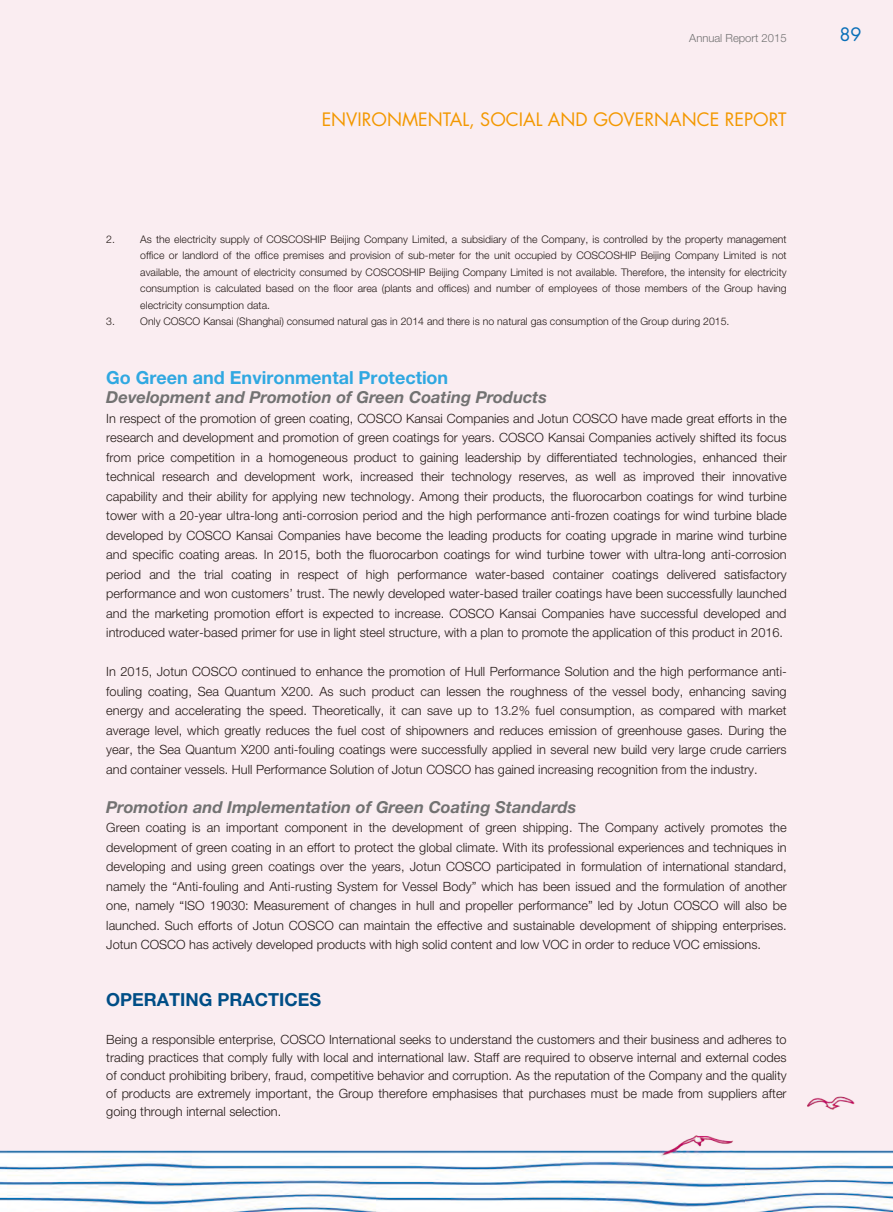
<style>
.page{position:relative;width:893px;height:1212px;background:#faedf1}
.page>*{position:absolute;margin:0;border:0;box-sizing:border-box;transform-origin:0 0}
.t1{font:18px "Futura Std";color:#f39800}
.t2{font:700 18px "Helvetica Neue LT Std";color:#30a8e1}
.t3{font:700 18px "Helvetica Neue LT Std";color:#004e86}
.t4{font:18px "Futura Std";color:#096fb8}
.t5{font:italic 700 16.5px "Helvetica Neue LT Std";color:#727272}
.t6{font:300 12.75px/19.5px "Helvetica Neue LT Std";color:#231916;text-align:justify}
.t7{font:300 11.25px "Helvetica Neue LT Std";color:#727272}
.t8{font:300 10.5px/16.5px "Helvetica Neue LT Std";color:#231916;text-align:justify}
</style>
<div class="page">
<p class="t7" style="left:689px;top:31px;width:99px">Annual Report 2015</p>
<h1 class="t4" style="left:839px;top:23px;width:24px">89</h1>
<h1 class="t1" style="left:322px;top:108px;width:466px">ENVIRONMENTAL, SOCIAL AND GOVERNANCE REPORT</h1>
<p class="t8" style="left:106px;top:230px;width:10px">2.</p>
<p class="t8" style="left:140px;top:230px;width:648px">As the electricity supply of COSCOSHIP Beijing Company Limited, a subsidiary of the Company, is controlled by the property management office or landlord of the office premises and provision of sub-meter for the unit occupied by COSCOSHIP Beijing Company Limited is not available, the amount of electricity consumed by COSCOSHIP Beijing Company Limited is not available. Therefore, the intensity for electricity consumption is calculated based on the floor area (plants and offices) and number of employees of those members of the Group having electricity consumption data.</p>
<p class="t8" style="left:106px;top:313px;width:10px">3.</p>
<p class="t8" style="left:140px;top:313px;width:591px">Only COSCO Kansai (Shanghai) consumed natural gas in 2014 and there is no natural gas consumption of the Group during 2015.</p>
<h1 class="t2" style="left:106px;top:366px;width:343px">Go Green and Environmental Protection</h1>
<p class="t5" style="left:106px;top:387px;width:442px">Development and Promotion of Green Coating Products</p>
<p class="t6" style="left:106px;top:408px;width:682px">In respect of the promotion of green coating, COSCO Kansai Companies and Jotun COSCO have made great efforts in the research and development and promotion of green coatings for years. COSCO Kansai Companies actively shifted its focus from price competition in a homogeneous product to gaining leadership by differentiated technologies, enhanced their technical research and development work, increased their technology reserves, as well as improved their innovative capability and their ability for applying new technology. Among their products, the fluorocarbon coatings for wind turbine tower with a 20-year ultra-long anti-corrosion period and the high performance anti-frozen coatings for wind turbine blade developed by COSCO Kansai Companies have become the leading products for coating upgrade in marine wind turbine and specific coating areas. In 2015, both the fluorocarbon coatings for wind turbine tower with ultra-long anti-corrosion period and the trial coating in respect of high performance water-based container coatings delivered satisfactory performance and won customers’ trust. The newly developed water-based trailer coatings have been successfully launched and the marketing promotion effort is expected to increase. COSCO Kansai Companies have successful developed and introduced water-based primer for use in light steel structure, with a plan to promote the application of this product in 2016.</p>
<p class="t6" style="left:106px;top:661px;width:682px">In 2015, Jotun COSCO continued to enhance the promotion of Hull Performance Solution and the high performance anti&shy;fouling coating, Sea Quantum X200. As such product can lessen the roughness of the vessel body, enhancing saving energy and accelerating the speed. Theoretically, it can save up to 13.2% fuel consumption, as compared with market average level, which greatly reduces the fuel cost of shipowners and reduces emission of greenhouse gases. During the year, the Sea Quantum X200 anti-fouling coatings were successfully applied in several new build very large crude carriers and container vessels. Hull Performance Solution of Jotun COSCO has gained increasing recognition from the industry.</p>
<p class="t5" style="left:106px;top:796px;width:471px">Promotion and Implementation of Green Coating Standards</p>
<p class="t6" style="left:106px;top:818px;width:682px">Green coating is an important component in the development of green shipping. The Company actively promotes the development of green coating in an effort to protect the global climate. With its professional experiences and techniques in developing and using green coatings over the years, Jotun COSCO participated in formulation of international standard, namely the “Anti-fouling and Anti-rusting System for Vessel Body” which has been issued and the formulation of another one, namely “ISO 19030: Measurement of changes in hull and propeller performance” led by Jotun COSCO will also be launched. Such efforts of Jotun COSCO can maintain the effective and sustainable development of shipping enterprises.<br>Jotun COSCO has actively developed products with high solid content and low VOC in order to reduce VOC emissions.</p>
<h1 class="t3" style="left:106px;top:989px;width:216px">OPERATING PRACTICES</h1>
<p class="t6" style="left:106px;top:1030px;width:682px;line-height:18px">Being a responsible enterprise, COSCO International seeks to understand the customers and their business and adheres to trading practices that comply fully with local and international law. Staff are required to observe internal and external codes of conduct prohibiting bribery, fraud, competitive behavior and corruption. As the reputation of the Company and the quality of products are extremely important, the Group therefore emphasises that purchases must be made from suppliers after going through internal selection.</p>
</div>
